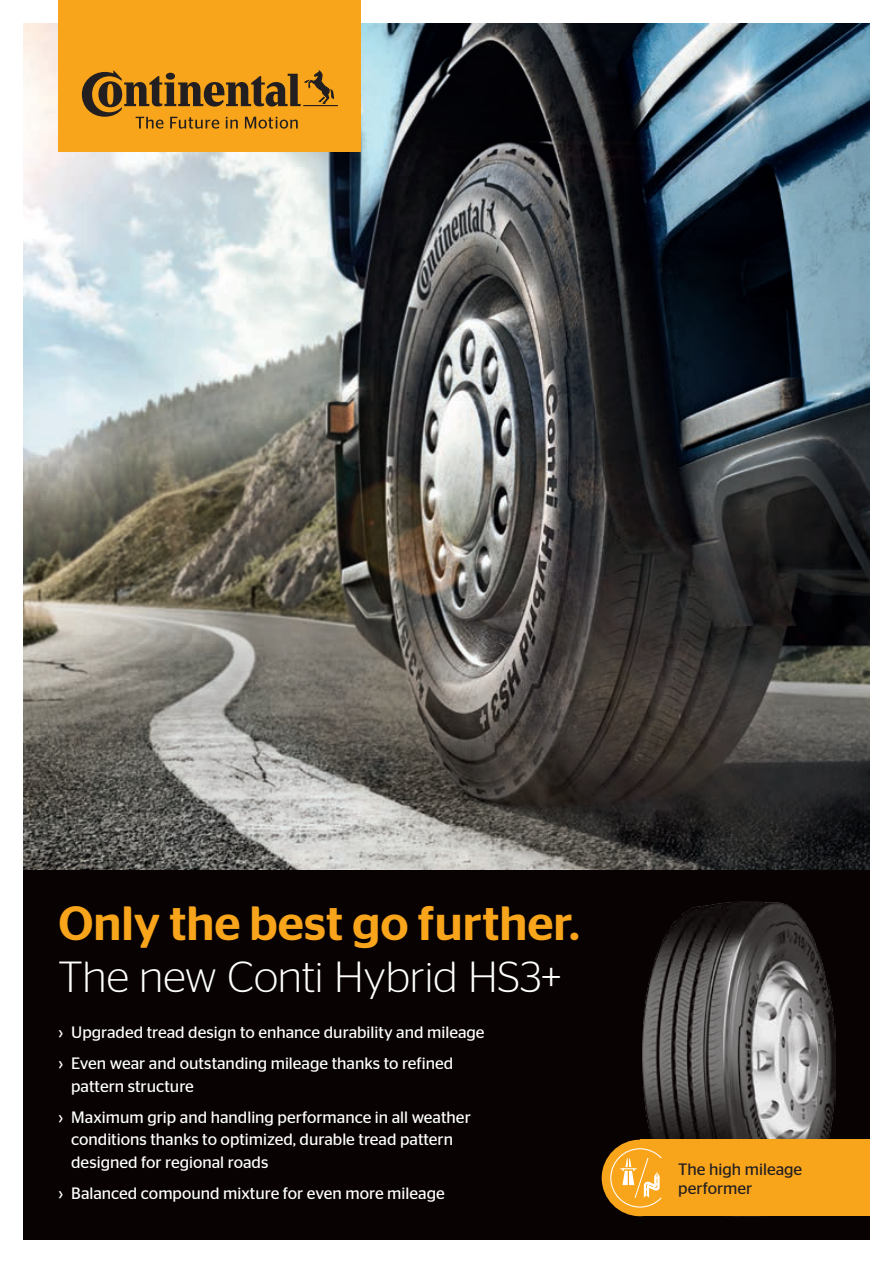
<style>
.page{position:relative;width:893px;height:1263px;background:#fff}
.page>*{position:absolute;margin:0;border:0;box-sizing:border-box;transform-origin:0 0}
.t1{font:500 48px "Continental Stag Sans";color:#f9a51b}
.t2{font:300 43.5px "Continental Stag Sans";color:#fff}
.t3{font:16.5px/31px "Continental Stag Sans";color:#fff}
.t4{font:16.5px/19.8px "Continental Stag Sans";color:#231f20}
</style>
<div class="page">
<div style="left:23px;top:870px;width:847px;height:369px;background:#080302"></div>
<img style="left:642px;top:901px;width:193px;height:239px">
<img style="left:23px;top:23px;width:847px;height:847px">
<div style="left:58px;top:0;width:303px;height:152px;background:#f9a51b"></div>
<svg style="left:82px;top:70px;width:256px;height:59px"></svg>
<div style="left:640px;top:1140px;width:230px;height:76px;background:#f9a51b"></div>
<svg style="left:602px;top:1140px;width:38px;height:76px"></svg>
<svg style="left:610px;top:1148px;width:52px;height:60px"></svg>
<h1 class="t1" style="left:58px;top:895px;width:523px">Only the best go further.</h1>
<h2 class="t2" style="left:58px;top:952px;width:505px">The new Conti Hybrid HS3+</h2>
<p class="t3" style="left:58px;top:1017px;width:428px">› Upgraded tread design to enhance durability and mileage › Even wear and outstanding mileage thanks to refined</p>
<p class="t3" style="left:58px;top:1070px;width:414px;text-indent:13px">pattern structure<br>› Maximum grip and handling performance in all weather</p>
<p class="t3" style="left:71px;top:1128px;width:383px;line-height:22.5px">conditions thanks to optimized, durable tread pattern designed for regional roads</p>
<p class="t3" style="left:58px;top:1177px;width:388px">› Balanced compound mixture for even more mileage</p>
<p class="t4" style="left:678px;top:1159px;width:126px">The high mileage performer</p>
</div>
